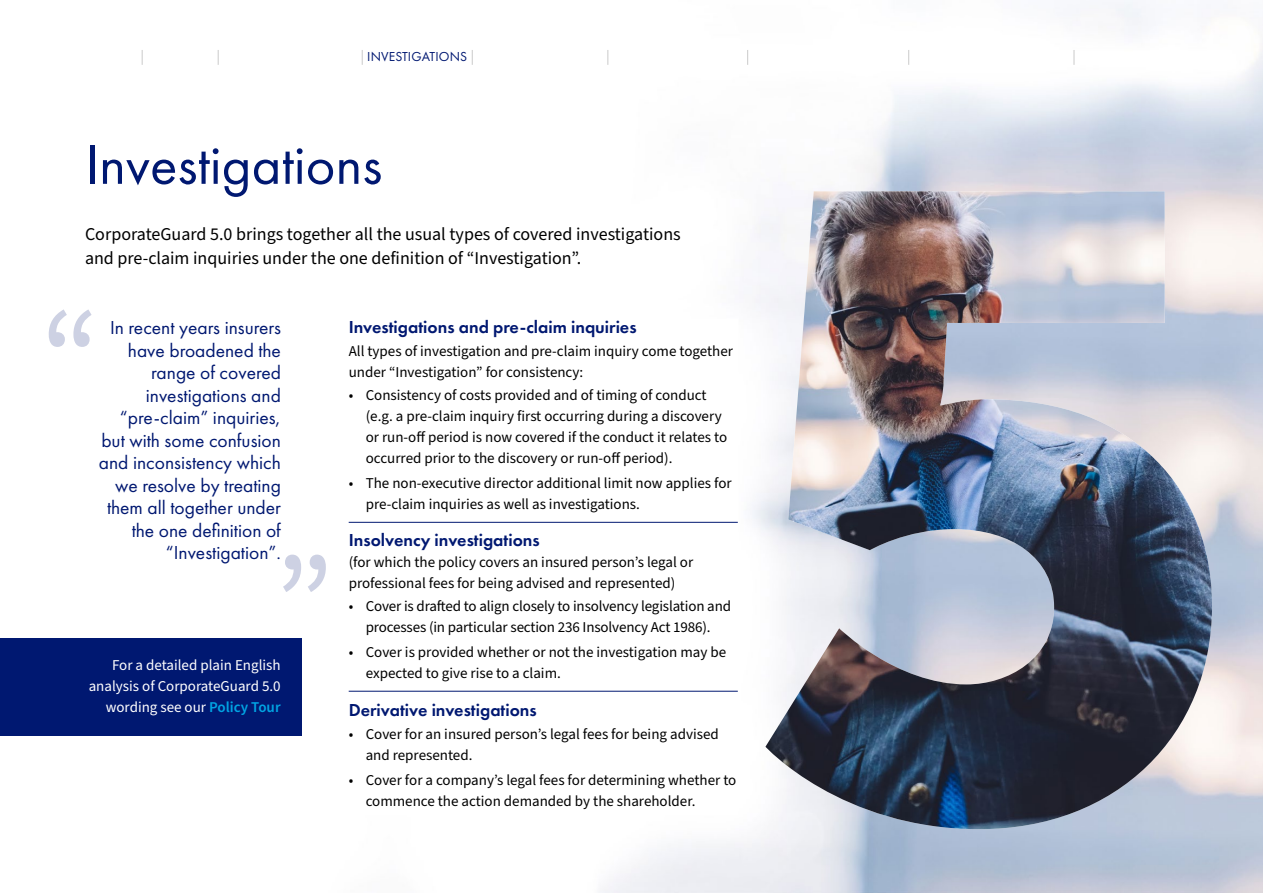
<style>
.page{position:relative;width:1263px;height:893px;background:#fff}
.page>*{position:absolute;margin:0;border:0;box-sizing:border-box;transform-origin:0 0}
.t1{font:139.5px "Source Sans Pro";color:#001871}
.head_h1{font:57px "Futura PT";color:#001871}
.quote{font:19.5px/22.5px "Futura PT";color:#001871;text-align:right}
.intro_p{font:18px/24px "Source Sans Pro";color:#000}
.t2{font:600 18px "Futura PT";color:#001871}
.invest_bullet{font:15px/21px "Source Sans Pro";color:#000}
.bullet_underline{font:15px/21px "Source Sans Pro";color:#000}
.invest_body{font:15px/21px "Source Sans Pro";color:#000}
.tour{font:15px/21px "Source Sans Pro";color:#fff;text-align:right}
.nav_on{font:13.5px "Futura PT";letter-spacing:.01em;color:#001871}
.s1{font-weight:600;color:#00a4e3}
</style>
<div class="page">
<img style="left:765px;top:191px;width:447px;height:638px">
<hr style="left:349px;top:522px;width:389px;height:1px;background:#001871">
<hr style="left:349px;top:691px;width:389px;height:1px;background:#001871">
<div style="left:0;top:638px;width:302px;height:98px;background:#001871"></div>
<svg style="left:362px;top:50px;width:1px;height:15px"></svg>
<svg style="left:472px;top:50px;width:1px;height:15px"></svg>
<svg style="left:607px;top:50px;width:1px;height:15px"></svg>
<svg style="left:142px;top:50px;width:1px;height:15px"></svg>
<svg style="left:218px;top:50px;width:1px;height:15px"></svg>
<svg style="left:747px;top:50px;width:1px;height:15px"></svg>
<svg style="left:908px;top:50px;width:1px;height:15px"></svg>
<svg style="left:1073px;top:50px;width:1px;height:15px"></svg>
<p class="nav_on" style="left:367px;top:49px;width:102px">INVESTIGATIONS</p>
<h1 class="head_h1" style="left:85px;top:131px;width:299px">Investigations</h1>
<p class="intro_p" style="left:85px;top:222px;width:597px">CorporateGuard 5.0 brings together all the usual types of covered investigations and pre-claim inquiries under the one definition of “Investigation”.</p>
<h1 class="t1" style="left:41px;top:267px;width:61px">“</h1>
<p class="quote" style="left:99px;top:316px;width:184px">In recent years insurers have broadened the range of covered investigations and “pre-claim” inquiries, but with some confusion and inconsistency which we resolve by treating them all together under the one definition of “Investigation”.</p>
<h1 class="t1" style="left:274px;top:513px;width:61px">”</h1>
<p class="tour" style="left:112px;top:655px;width:170px">For a detailed plain English</p>
<p class="tour" style="left:89px;top:676px;width:193px">analysis of CorporateGuard 5.0 wording see our <span class="s1">Policy Tour</span></p>
<h2 class="t2" style="left:349px;top:315px;width:289px">Investigations and pre-claim inquiries</h2>
<p class="invest_body" style="left:349px;top:341px;width:386px">All types of investigation and pre-claim inquiry come together under “Investigation” for consistency:</p>
<p class="invest_bullet" style="left:366px;top:385px;width:363px;text-indent:-17px">• Consistency of costs provided and of timing of conduct (e.g. a pre-claim inquiry first occurring during a discovery or run-off period is now covered if the conduct it relates to occurred prior to the discovery or run-off period).</p>
<p class="bullet_underline" style="left:366px;top:473px;width:367px;text-indent:-17px">• The non-executive director additional limit now applies for pre-claim inquiries as well as investigations.</p>
<h2 class="t2" style="left:349px;top:528px;width:193px">Insolvency investigations</h2>
<h2 class="invest_bullet" style="left:349px;top:552px;width:346px">(for which the policy covers an insured person’s legal or professional fees for being advised and represented)</h2>
<p class="invest_bullet" style="left:349px;top:596px;width:384px;text-align:center">• Cover is drafted to align closely to insolvency legislation and processes (in particular section 236 Insolvency Act 1986).</p>
<p class="bullet_underline" style="left:366px;top:642px;width:362px;text-indent:-17px">• Cover is provided whether or not the investigation may be expected to give rise to a claim.</p>
<h2 class="t2" style="left:349px;top:699px;width:190px">Derivative investigations</h2>
<p class="invest_bullet" style="left:366px;top:724px;width:355px;text-indent:-17px">• Cover for an insured person’s legal fees for being advised and represented.</p>
<p class="invest_bullet" style="left:366px;top:770px;width:372px;text-indent:-17px">• Cover for a company’s legal fees for determining whether to commence the action demanded by the shareholder.</p>
</div>
